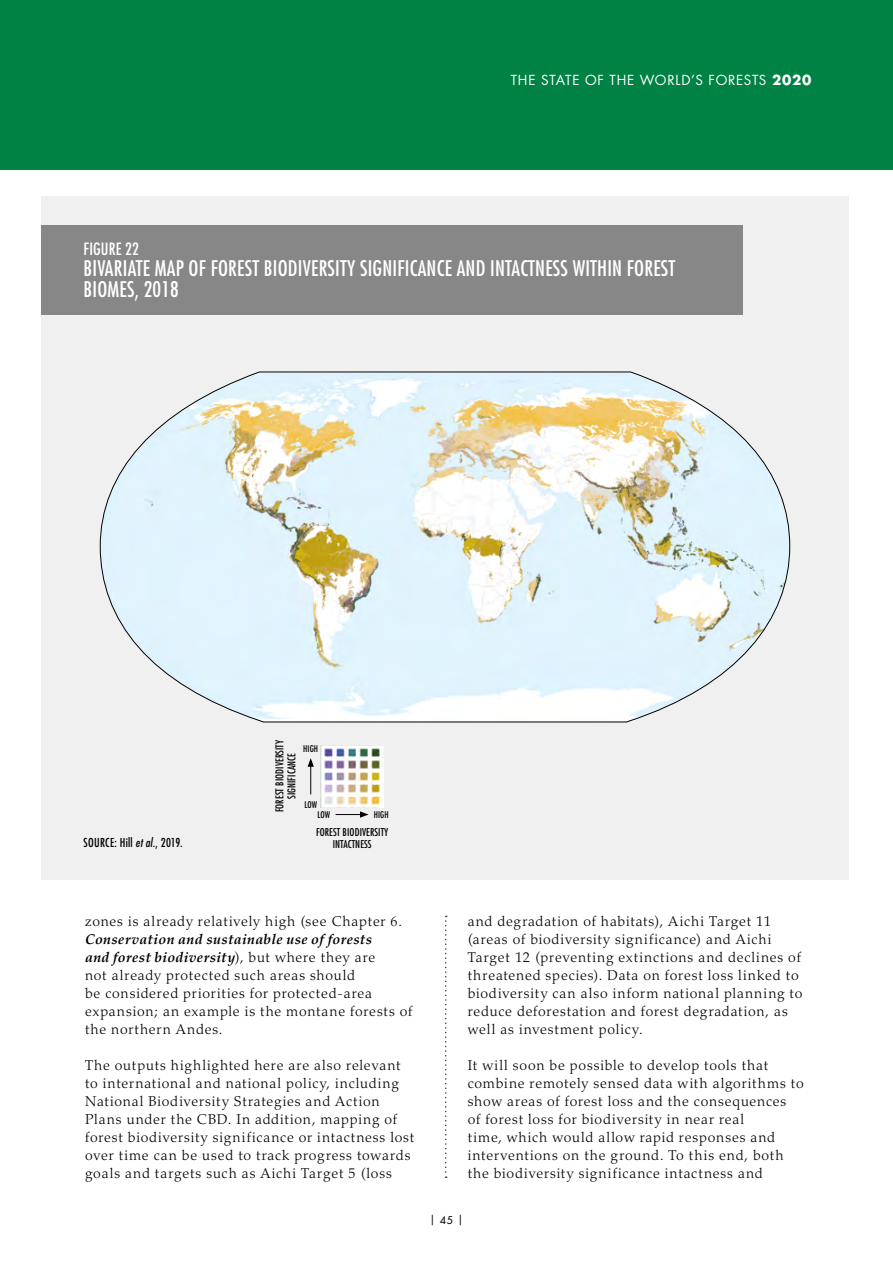
<style>
.page{position:relative;width:893px;height:1263px;background:#fff}
.page>*{position:absolute;margin:0;border:0;box-sizing:border-box;transform-origin:0 0}
.t1{font:condensed 21px/21px "Futura Std";letter-spacing:.01em;color:#fff}
.t2{font:condensed 16.5px "Futura Std";letter-spacing:.01em;color:#fff}
.t3{font:300 14.25px/18px "Palatino LT Std";letter-spacing:.055em;color:#000}
.t4{font:13.5px "Futura Std";letter-spacing:.055em;color:#fff}
.t5{font:condensed 12px "Futura Std";letter-spacing:.025em;color:#000}
.t6{font:condensed 10.5px/12px "Futura Std";letter-spacing:.01em;color:#000;text-align:center}
.t7{font:10.5px "Futura Std";color:#000}
.t8{font:condensed 9px "Futura Std";letter-spacing:.01em;color:#000}
.s1{font-weight:700}
.s2{font-style:italic}
.s3{font-weight:700;font-style:italic}
</style>
<div class="page">
<div style="left:0;top:0;width:893px;height:170px;background:#008244"></div>
<svg style="left:445px;top:916px;width:2px;height:262px"></svg>
<div style="left:41px;top:196px;width:808px;height:684px;background:#f0f0f0"></div>
<div style="left:41px;top:225px;width:702px;height:89px;background:#878787"></div>
<svg style="left:100px;top:371px;width:690px;height:351px"></svg>
<img style="left:321px;top:745px;width:63px;height:62px">
<hr style="left:310px;top:764px;width:1px;height:30px;background:#000">
<svg style="left:308px;top:758px;width:6px;height:9px"></svg>
<svg style="left:336px;top:811px;width:33px;height:7px"></svg>
<p class="t4" style="left:511px;top:71px;width:302px">THE STATE OF THE WORLD’S FORESTS <span class="s1">2020</span></p>
<p class="t2" style="left:84px;top:239px;width:57px">FIGURE 22</p>
<h1 class="t1" style="left:84px;top:258px;width:593px">BIVARIATE MAP OF FOREST BIODIVERSITY SIGNIFICANCE AND INTACTNESS WITHIN FOREST<br>BIOMES, 2018</h1>
<p class="t6" style="left:274px;top:812px;width:74px;rotate:-90deg">FOREST BIODIVERSITY<br>SIGNIFICANCE</p>
<p class="t8" style="left:303px;top:744px;width:16px">HIGH</p>
<p class="t8" style="left:304px;top:799px;width:14px">LOW</p>
<p class="t8" style="left:317px;top:809px;width:14px">LOW</p>
<p class="t8" style="left:374px;top:809px;width:16px">HIGH</p>
<p class="t5" style="left:84px;top:835px;width:101px">SOURCE: Hill <span class="s2">et al</span>., 2019.</p>
<p class="t6" style="left:316px;top:826px;width:74px">FOREST BIODIVERSITY<br>INTACTNESS</p>
<p class="t3" style="left:85px;top:912px;width:319px">zones is already relatively high (see Chapter 6.</p>
<p class="t3" style="left:85px;top:930px;width:329px"><span class="s3">Conservation and sustainable use of forests<br>and forest biodiversity</span>), but where they are<br>not already protected such areas should<br>be considered priorities for protected-area expansion; an example is the montane forests of the northern Andes.</p>
<p class="t3" style="left:85px;top:1056px;width:331px">The outputs highlighted here are also relevant to international and national policy, including National Biodiversity Strategies and Action Plans under the CBD. In addition, mapping of forest biodiversity significance or intactness lost over time can be used to track progress towards goals and targets such as Aichi Target 5 (loss</p>
<p class="t3" style="left:468px;top:912px;width:336px">and degradation of habitats), Aichi Target 11 (areas of biodiversity significance) and Aichi Target 12 (preventing extinctions and declines of threatened species). Data on forest loss linked to biodiversity can also inform national planning to reduce deforestation and forest degradation, as well as investment policy.</p>
<p class="t3" style="left:468px;top:1056px;width:337px">It will soon be possible to develop tools that combine remotely sensed data with algorithms to show areas of forest loss and the consequences<br>of forest loss for biodiversity in near real<br>time, which would allow rapid responses and interventions on the ground. To this end, both the biodiversity significance intactness and</p>
<p class="t7" style="left:429px;top:1213px;width:35px">| 45 |</p>
</div>
